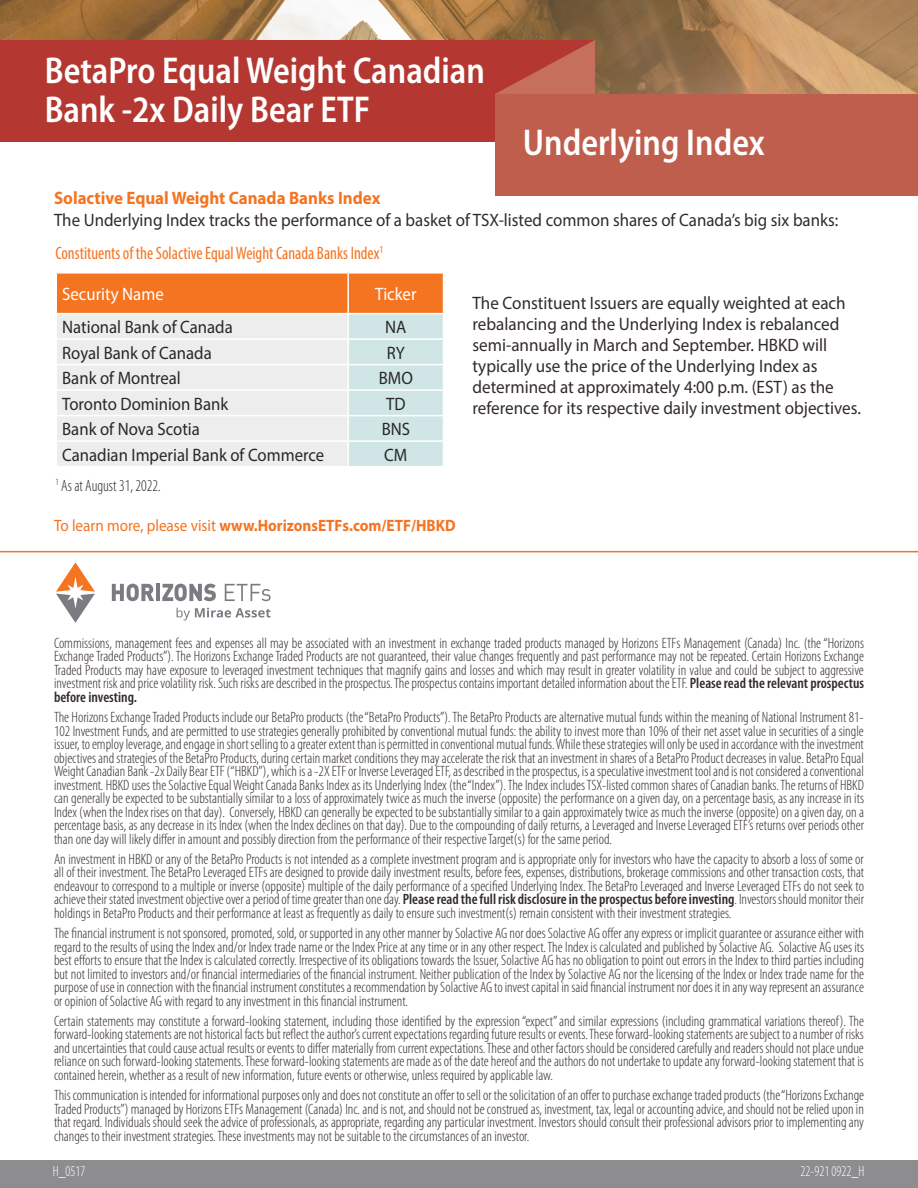
<style>
.page{position:relative;width:918px;height:1188px;background:#fff}
.page>*{position:absolute;margin:0;border:0;box-sizing:border-box;transform-origin:0 0}
.t1{font:600 semi-condensed 37.5px/39px "Myriad Pro";color:#fff;scale:.93 1}
.t2{font:18px/21px "Myriad Pro";color:#322b29;scale:.95 1}
.t3{font:18px "Myriad Pro";color:#292829;scale:.93 1}
.t4{font:18px "Myriad Pro";color:#322b29;scale:.94 1}
.t5{font:condensed 18px "Myriad Pro";color:#f47421;scale:.94 1}
.t6{font:700 18px "Myriad Pro";color:#f47421;scale:.94 1}
.t7{font:18px "Myriad Pro";color:#fff;scale:.93 1}
.t8{font:700 16.5px "Myriad Pro";color:#f47421;scale:.92 1}
.t9{font:300 condensed 16.5px "Myriad Pro";color:#292829;scale:.95 1}
.t10{font:300 condensed 15px/13.5px "Myriad Pro";color:#322b29;text-align:justify}
.t11{font:300 condensed 15px "Myriad Pro";color:#fff;scale:.92 1}
.s1{font-weight:400}
.s2{font-weight:600}
</style>
<div class="page">
<img style="left:0;top:0;width:918px;height:95px">
<div style="left:0;top:40px;width:594px;height:101px;background:#b43831"></div>
<svg style="left:495px;top:40px;width:100px;height:55px"></svg>
<div style="left:495px;top:95px;width:423px;height:101px;background:#c05e4d"></div>
<div style="left:0;top:1160px;width:918px;height:28px;background:#8d8c8f"></div>
<hr style="left:0;top:551px;width:918px;height:1px;background:#f47421">
<svg style="left:177px;top:608px;width:94px;height:13px"></svg>
<svg style="left:56px;top:562px;width:39px;height:61px"></svg>
<svg style="left:112px;top:584px;width:42px;height:17px"></svg>
<hr style="left:156px;top:584px;width:4px;height:17px;background:#7a7c81">
<svg style="left:162px;top:584px;width:54px;height:17px"></svg>
<svg style="left:225px;top:584px;width:46px;height:17px"></svg>
<svg style="left:56px;top:273px;width:388px;height:193px;background:#ead4c4"></svg>
<h1 class="t1" style="left:45px;top:50px;width:475px">BetaPro Equal Weight Canadian<br>Bank -2x Daily Bear ETF</h1>
<h1 class="t1" style="left:523px;top:122px;width:261px">Underlying Index</h1>
<p class="t6" style="left:54px;top:186px;width:349px">Solactive Equal Weight Canada Banks Index</p>
<p class="t4" style="left:54px;top:209px;width:836px">The Underlying Index tracks the performance of a basket of TSX-listed common shares of Canada’s big six banks:</p>
<p class="t5" style="left:56px;top:242px;width:350px">Constituents of the Solactive Equal Weight Canada Banks Index<sup>1</sup></p>
<p class="t7" style="left:62px;top:283px;width:111px">Security Name</p>
<p class="t7" style="left:375px;top:283px;width:46px">Ticker</p>
<p class="t3" style="left:62px;top:316px;width:185px">National Bank of Canada</p>
<p class="t3" style="left:385px;top:316px;width:24px">NA</p>
<p class="t3" style="left:62px;top:341px;width:162px">Royal Bank of Canada</p>
<p class="t3" style="left:387px;top:341px;width:21px">RY</p>
<p class="t3" style="left:62px;top:367px;width:129px">Bank of Montreal</p>
<p class="t3" style="left:379px;top:367px;width:38px">BMO</p>
<p class="t3" style="left:62px;top:393px;width:180px">Toronto Dominion Bank</p>
<p class="t3" style="left:386px;top:393px;width:22px">TD</p>
<p class="t3" style="left:62px;top:418px;width:149px">Bank of Nova Scotia</p>
<p class="t3" style="left:382px;top:418px;width:32px">BNS</p>
<p class="t3" style="left:62px;top:444px;width:283px">Canadian Imperial Bank of Commerce</p>
<p class="t3" style="left:384px;top:444px;width:26px">CM</p>
<p class="t9" style="left:56px;top:475px;width:112px"><sup>1</sup> As at August 31, 2022.</p>
<p class="t8" style="left:54px;top:515px;width:438px"><span class="s1">To learn more, please visit</span> www.HorizonsETFs.com/ETF/HBKD</p>
<p class="t2" style="left:472px;top:293px;width:410px">The Constituent Issuers are equally weighted at each rebalancing and the Underlying Index is rebalanced semi-annually in March and September. HBKD will typically use the price of the Underlying Index as determined at approximately 4:00 p.m. (EST) as the reference for its respective daily investment objectives.</p>
<p class="t10" style="left:54px;top:636px;width:812px">Commissions, management fees and expenses all may be associated with an investment in exchange traded products managed by Horizons ETFs Management (Canada) Inc. (the “Horizons Exchange Traded Products”). The Horizons Exchange Traded Products are not guaranteed, their value changes frequently and past performance may not be repeated. Certain Horizons Exchange Traded Products may have exposure to leveraged investment techniques that magnify gains and losses and which may result in greater volatility in value and could be subject to aggressive investment risk and price volatility risk. Such risks are described in the prospectus. The prospectus contains important detailed information about the ETF. <span class="s2">Please read the relevant prospectus before investing.</span></p>
<p class="t10" style="left:54px;top:710px;width:812px">The Horizons Exchange Traded Products include our BetaPro products (the “BetaPro Products”). The BetaPro Products are alternative mutual funds within the meaning of National Instrument 81- 102 Investment Funds, and are permitted to use strategies generally prohibited by conventional mutual funds: the ability to invest more than 10% of their net asset value in securities of a single issuer, to employ leverage, and engage in short selling to a greater extent than is permitted in conventional mutual funds. While these strategies will only be used in accordance with the investment objectives and strategies of the BetaPro Products, during certain market conditions they may accelerate the risk that an investment in shares of a BetaPro Product decreases in value. BetaPro Equal Weight Canadian Bank -2x Daily Bear ETF (“HBKD”), which is a -2X ETF or Inverse Leveraged ETF, as described in the prospectus, is a speculative investment tool and is not considered a conventional investment. HBKD uses the Solactive Equal Weight Canada Banks Index as its Underlying Index (the “Index”). The Index includes TSX-listed common shares of Canadian banks. The returns of HBKD can generally be expected to be substantially similar to a loss of approximately twice as much the inverse (opposite) the performance on a given day, on a percentage basis, as any increase in its Index (when the Index rises on that day). Conversely, HBKD can generally be expected to be substantially similar to a gain approximately twice as much the inverse (opposite) on a given day, on a percentage basis, as any decrease in its Index (when the Index declines on that day). Due to the compounding of daily returns, a Leveraged and Inverse Leveraged ETF’s returns over periods other than one day will likely differ in amount and possibly direction from the performance of their respective Target(s) for the same period.</p>
<p class="t10" style="left:54px;top:852px;width:812px">An investment in HBKD or any of the BetaPro Products is not intended as a complete investment program and is appropriate only for investors who have the capacity to absorb a loss of some or all of their investment. The BetaPro Leveraged ETFs are designed to provide daily investment results, before fees, expenses, distributions, brokerage commissions and other transaction costs, that endeavour to correspond to a multiple or inverse (opposite) multiple of the daily performance of a specified Underlying Index. The BetaPro Leveraged and Inverse Leveraged ETFs do not seek to achieve their stated investment objective over a period of time greater than one day. <span class="s2">Please read the full risk disclosure in the prospectus before investing</span>. Investors should monitor their holdings in BetaPro Products and their performance at least as frequently as daily to ensure such investment(s) remain consistent with their investment strategies.</p>
<p class="t10" style="left:54px;top:926px;width:812px">The financial instrument is not sponsored, promoted, sold, or supported in any other manner by Solactive AG nor does Solactive AG offer any express or implicit guarantee or assurance either with regard to the results of using the Index and/or Index trade name or the Index Price at any time or in any other respect. The Index is calculated and published by Solactive AG. Solactive AG uses its best efforts to ensure that the Index is calculated correctly. Irrespective of its obligations towards the Issuer, Solactive AG has no obligation to point out errors in the Index to third parties including but not limited to investors and/or financial intermediaries of the financial instrument. Neither publication of the Index by Solactive AG nor the licensing of the Index or Index trade name for the purpose of use in connection with the financial instrument constitutes a recommendation by Solactive AG to invest capital in said financial instrument nor does it in any way represent an assurance or opinion of Solactive AG with regard to any investment in this financial instrument.</p>
<p class="t10" style="left:54px;top:1014px;width:811px">Certain statements may constitute a forward-looking statement, including those identified by the expression “expect” and similar expressions (including grammatical variations thereof). The forward-looking statements are not historical facts but reflect the author’s current expectations regarding future results or events. These forward-looking statements are subject to a number of risks and uncertainties that could cause actual results or events to differ materially from current expectations. These and other factors should be considered carefully and readers should not place undue reliance on such forward-looking statements. These forward-looking statements are made as of the date hereof and the authors do not undertake to update any forward-looking statement that is contained herein, whether as a result of new information, future events or otherwise, unless required by applicable law.</p>
<p class="t10" style="left:54px;top:1088px;width:812px">This communication is intended for informational purposes only and does not constitute an offer to sell or the solicitation of an offer to purchase exchange traded products (the “Horizons Exchange Traded Products”) managed by Horizons ETFs Management (Canada) Inc. and is not, and should not be construed as, investment, tax, legal or accounting advice, and should not be relied upon in that regard. Individuals should seek the advice of professionals, as appropriate, regarding any particular investment. Investors should consult their professional advisors prior to implementing any changes to their investment strategies. These investments may not be suitable to the circumstances of an investor.</p>
<p class="t11" style="left:53px;top:1162px;width:37px">H_0517</p>
<p class="t11" style="left:801px;top:1162px;width:71px">22-921 0922_H</p>
</div>
